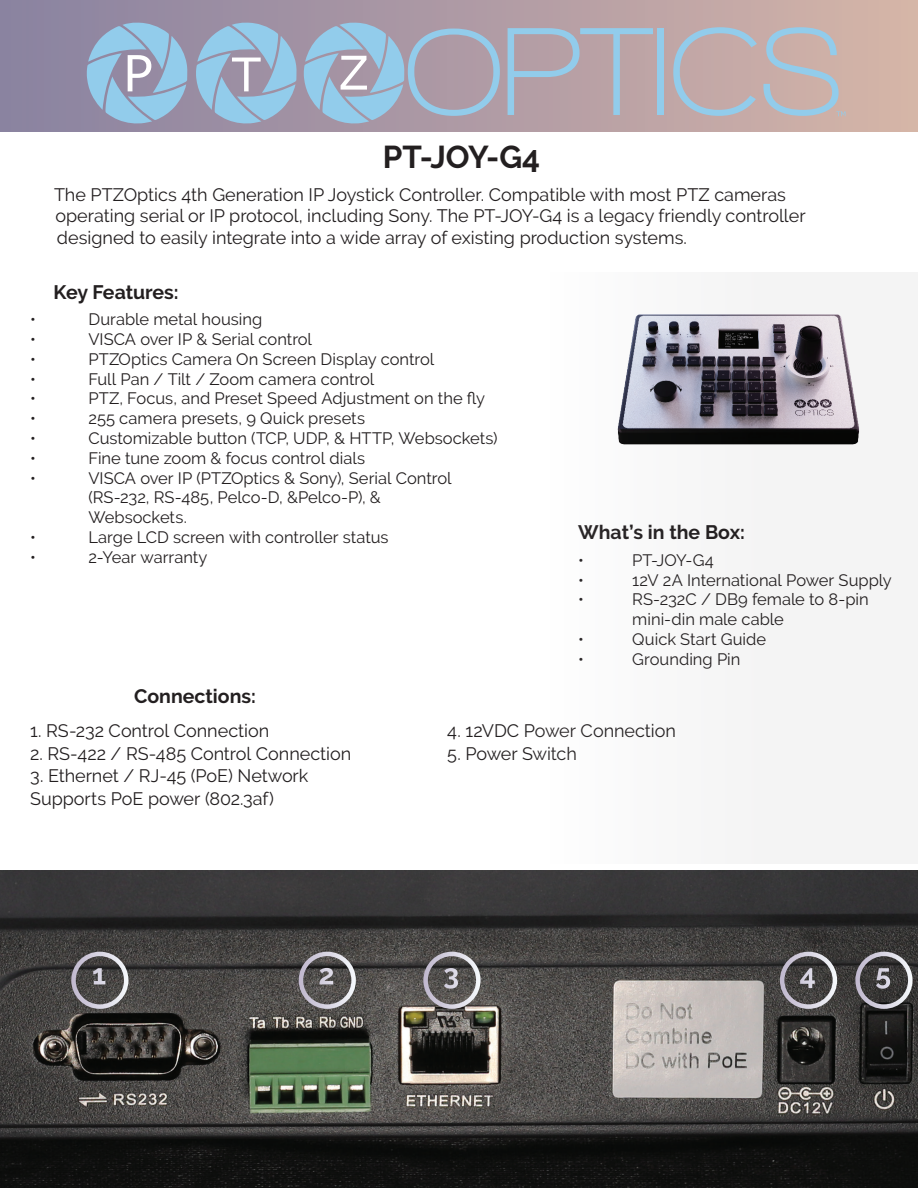
<style>
.page{position:relative;width:918px;height:1188px;background:#fff}
.page>*{position:absolute;margin:0;border:0;box-sizing:border-box;transform-origin:0 0}
.t1{font:700 31.5px "Raleway";color:#231f20}
.t2{font:700 28.5px "Raleway";color:#fff}
.t3{font:700 19.5px "Raleway";color:#231f20}
.t4{font:18px/21.6px "Raleway";color:#231f20}
.t5{font:16.5px/19.8px "Raleway";color:#231f20}
</style>
<div class="page">
<img style="left:0;top:870px;width:918px;height:318px">
<div style="left:0;top:0;width:918px;height:132px;background:linear-gradient(to right,#8981a1,#d5b4a8)"></div>
<svg style="left:617px;top:272px;width:301px;height:592px"></svg>
<svg style="left:508px;top:28px;width:145px;height:87px"></svg>
<div style="left:657px;top:28px;width:6px;height:87px;background:#92cceb"></div>
<svg style="left:673px;top:27px;width:84px;height:89px"></svg>
<svg style="left:763px;top:27px;width:82px;height:89px"></svg>
<svg style="left:304px;top:22px;width:196px;height:102px"></svg>
<svg style="left:196px;top:22px;width:101px;height:102px"></svg>
<svg style="left:87px;top:22px;width:101px;height:102px"></svg>
<div style="left:71px;top:952px;width:57px;height:57px;border:4px solid #fff;border-radius:50%"></div>
<div style="left:299px;top:952px;width:57px;height:57px;border:4px solid #fff;border-radius:50%"></div>
<div style="left:423px;top:952px;width:58px;height:57px;border:4px solid #fff;border-radius:50%"></div>
<div style="left:780px;top:952px;width:57px;height:57px;border:4px solid #fff;border-radius:50%"></div>
<div style="left:855px;top:952px;width:58px;height:57px;border:4px solid #fff;border-radius:50%"></div>
<h1 class="t1" style="left:383px;top:139px;width:159px">PT-JOY-G4</h1>
<p class="t4" style="left:54px;top:184px;width:753px">The PTZOptics 4th Generation IP Joystick Controller. Compatible with most PTZ cameras operating serial or IP protocol, including Sony. The PT-JOY-G4 is a legacy friendly controller designed to easily integrate into a wide array of existing production systems.</p>
<p class="t3" style="left:54px;top:281px;width:126px">Key Features:</p>
<p class="t5" style="left:30px;top:309px;width:7px">•</p>
<p class="t5" style="left:88px;top:309px;width:175px">Durable metal housing</p>
<p class="t5" style="left:30px;top:329px;width:7px">•</p>
<p class="t5" style="left:84px;top:329px;width:229px">● VISCA over IP &amp; Serial control</p>
<p class="t5" style="left:30px;top:349px;width:7px">•</p>
<p class="t5" style="left:84px;top:349px;width:352px">● PTZOptics Camera On Screen Display control</p>
<p class="t5" style="left:30px;top:369px;width:7px">•</p>
<p class="t5" style="left:84px;top:369px;width:292px">● Full Pan / Tilt / Zoom camera control</p>
<p class="t5" style="left:30px;top:389px;width:7px">•</p>
<p class="t5" style="left:84px;top:389px;width:402px">● PTZ, Focus, and Preset Speed Adjustment on the fly</p>
<p class="t5" style="left:30px;top:408px;width:7px">•</p>
<p class="t5" style="left:84px;top:408px;width:282px">● 255 camera presets, 9 Quick presets</p>
<p class="t5" style="left:30px;top:428px;width:7px">•</p>
<p class="t5" style="left:84px;top:428px;width:415px">● Customizable button (TCP, UDP, &amp; HTTP, Websockets)</p>
<p class="t5" style="left:30px;top:448px;width:7px">•</p>
<p class="t5" style="left:84px;top:448px;width:283px">● Fine tune zoom &amp; focus control dials</p>
<p class="t5" style="left:30px;top:468px;width:7px">•</p>
<p class="t5" style="left:84px;top:468px;width:369px">● VISCA over IP (PTZOptics &amp; Sony), Serial Control (RS-232, RS-485, Pelco-D, &amp;Pelco-P), &amp;<br>Websockets.</p>
<p class="t5" style="left:30px;top:527px;width:7px">•</p>
<p class="t5" style="left:84px;top:527px;width:306px">● Large LCD screen with controller status</p>
<p class="t5" style="left:30px;top:547px;width:7px">•</p>
<p class="t5" style="left:84px;top:547px;width:125px">● 2-Year warranty</p>
<p class="t3" style="left:134px;top:685px;width:123px">Connections:</p>
<p class="t3" style="left:578px;top:521px;width:168px">What’s in the Box:</p>
<p class="t5" style="left:578px;top:550px;width:7px">•</p>
<p class="t5" style="left:632px;top:550px;width:83px">PT-JOY-G4</p>
<p class="t5" style="left:578px;top:570px;width:7px">•</p>
<p class="t5" style="left:632px;top:570px;width:261px">12V 2A International Power Supply</p>
<p class="t5" style="left:578px;top:590px;width:7px">•</p>
<p class="t5" style="left:632px;top:590px;width:238px">RS-232C / DB9 female to 8-pin mini-din male cable</p>
<p class="t5" style="left:578px;top:629px;width:7px">•</p>
<p class="t5" style="left:632px;top:629px;width:135px">Quick Start Guide</p>
<p class="t5" style="left:578px;top:649px;width:7px">•</p>
<p class="t5" style="left:632px;top:649px;width:110px">Grounding Pin</p>
<p class="t4" style="left:30px;top:720px;width:240px">1. RS-232 Control Connection</p>
<p class="t4" style="left:30px;top:742px;width:323px">2. RS-422 / RS-485 Control Connection</p>
<p class="t4" style="left:30px;top:764px;width:280px;line-height:22.5px">3. Ethernet / RJ-45 (PoE) Network<br>Supports PoE power (802.3af)</p>
<p class="t4" style="left:447px;top:720px;width:230px">4. 12VDC Power Connection</p>
<p class="t4" style="left:447px;top:742px;width:131px">5. Power Switch</p>
<h2 class="t2" style="left:92px;top:958px;width:16px">1</h2>
<h2 class="t2" style="left:318px;top:958px;width:18px">2</h2>
<h2 class="t2" style="left:443px;top:958px;width:17px">3</h2>
<h2 class="t2" style="left:800px;top:958px;width:18px">4</h2>
<h2 class="t2" style="left:875px;top:958px;width:17px">5</h2>
</div>
